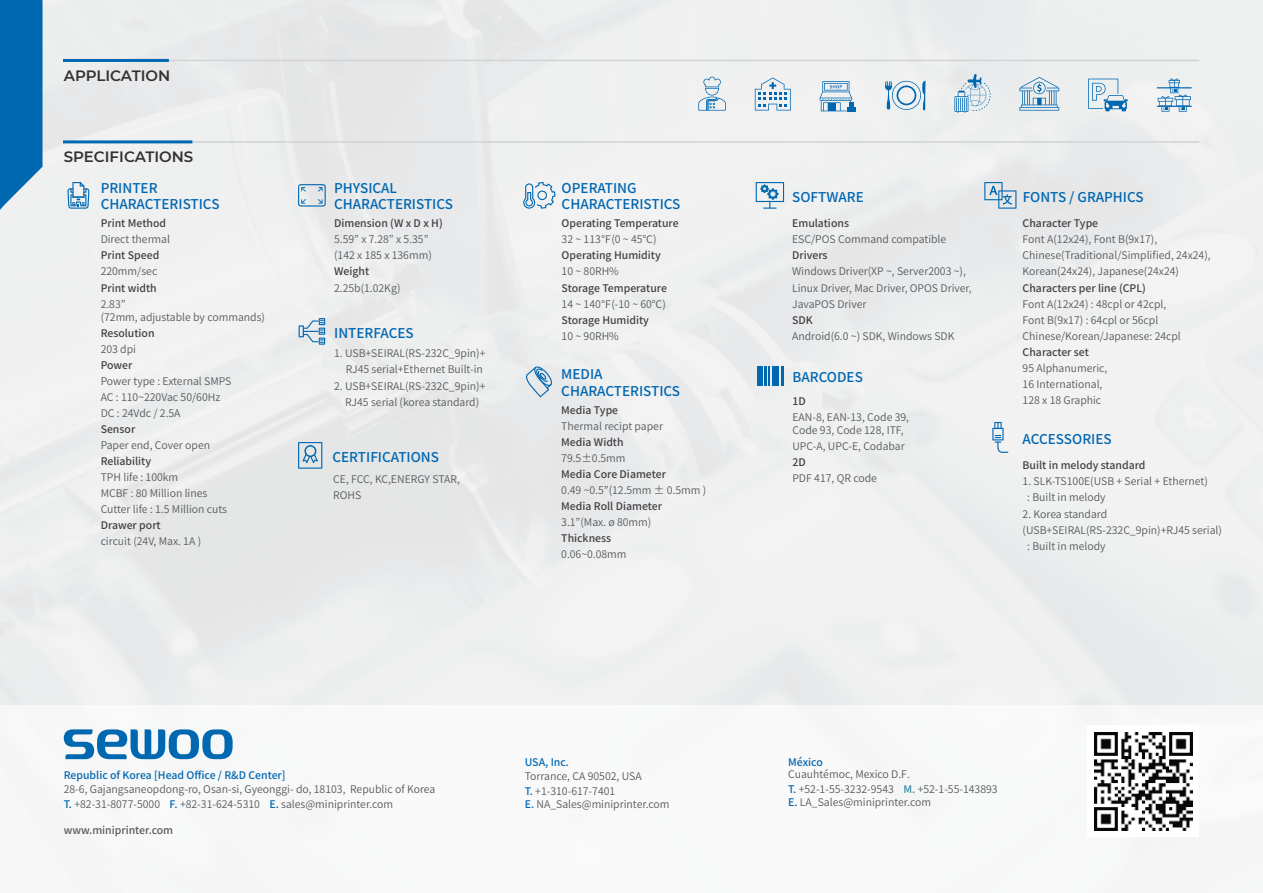
<style>
.page{position:relative;width:1263px;height:893px;background:#fff}
.page>*{position:absolute;margin:0;border:0;box-sizing:border-box;transform-origin:0 0}
.t1{font:600 15px "Montserrat";color:#333132}
.t2{font:500 13.5px/16.5px "Noto Sans CJ Kkr";color:#0067b1}
.t3{font:600 10.5px/16px "Noto Sans CJ Kkr";color:#58595b}
.t4{font:500 10.5px "Noto Sans CJ Kkr";color:#414042}
.t5{font:500 10.5px "Noto Sans CJ Kkr";color:#0067b1}
.t6{font:500 10.5px "Noto Sans CJ Kkr";color:#58595b}
.s1{font-weight:500;color:#0067b1}
.s2{font-weight:500;color:#308da5}
</style>
<div class="page">
<img style="left:0;top:0;width:1263px;height:705px">
<div style="left:0;top:706px;width:1263px;height:187px;background:#f8f9f9"></div>
<svg style="left:64px;top:729px;width:169px;height:30px"></svg>
<div style="left:1087px;top:725px;width:112px;height:112px;background:#fff"></div>
<img style="left:1094px;top:732px;width:98px;height:98px">
<hr style="left:94px;top:60px;width:1105px;height:1px;background:#d1d3d4">
<hr style="left:192px;top:141px;width:1007px;height:2px;background:#d1d3d4">
<svg style="left:0;top:0;width:43px;height:230px;background:#2d81bc"></svg>
<hr style="left:63px;top:59px;width:106px;height:3px;background:#0067b1">
<hr style="left:63px;top:140px;width:129px;height:3px;background:#0067b1">
<svg style="left:67px;top:182px;width:22px;height:27px"></svg>
<svg style="left:984px;top:182px;width:32px;height:27px"></svg>
<svg style="left:298px;top:184px;width:28px;height:23px"></svg>
<svg style="left:992px;top:422px;width:16px;height:31px"></svg>
<svg style="left:526px;top:366px;width:26px;height:31px"></svg>
<svg style="left:523px;top:182px;width:32px;height:27px"></svg>
<svg style="left:756px;top:182px;width:28px;height:27px"></svg>
<svg style="left:755px;top:77px;width:36px;height:34px"></svg>
<svg style="left:885px;top:81px;width:40px;height:29px"></svg>
<svg style="left:954px;top:74px;width:37px;height:39px"></svg>
<svg style="left:820px;top:81px;width:36px;height:30px"></svg>
<svg style="left:1019px;top:77px;width:40px;height:34px"></svg>
<svg style="left:1088px;top:79px;width:40px;height:32px"></svg>
<svg style="left:1157px;top:78px;width:35px;height:34px"></svg>
<svg style="left:299px;top:318px;width:26px;height:27px"></svg>
<hr style="left:759px;top:366px;width:4px;height:19px;background:#0067b1">
<hr style="left:764px;top:366px;width:3px;height:19px;background:#0067b1">
<svg style="left:757px;top:366px;width:1px;height:19px"></svg>
<svg style="left:768px;top:366px;width:15px;height:19px"></svg>
<svg style="left:298px;top:442px;width:24px;height:27px"></svg>
<svg style="left:698px;top:77px;width:28px;height:34px"></svg>
<h1 class="t1" style="left:64px;top:65px;width:108px">APPLICATION</h1>
<h1 class="t1" style="left:64px;top:146px;width:131px">SPECIFICATIONS</h1>
<p class="t2" style="left:101px;top:180px;width:120px">PRINTER<br>CHARACTERISTICS</p>
<p class="t4" style="left:101px;top:218px;width:67px">Print Method</p>
<p class="t3" style="left:101px;top:232px;width:71px">Direct thermal</p>
<p class="t4" style="left:101px;top:250px;width:60px">Print Speed</p>
<p class="t3" style="left:101px;top:264px;width:58px">220mm/sec</p>
<p class="t4" style="left:101px;top:282px;width:58px">Print width</p>
<p class="t3" style="left:101px;top:297px;width:166px;line-height:13px">2.83”<br>(72mm, adjustable by commands)</p>
<p class="t4" style="left:101px;top:327px;width:55px">Resolution</p>
<p class="t3" style="left:101px;top:341px;width:37px">203 dpi</p>
<p class="t4" style="left:101px;top:359px;width:33px">Power</p>
<p class="t3" style="left:101px;top:373px;width:132px">Power type : External SMPS<br>AC : 110~220Vac 50/60Hz<br>DC : 24Vdc / 2.5A</p>
<p class="t4" style="left:101px;top:423px;width:36px">Sensor</p>
<p class="t3" style="left:101px;top:437px;width:111px">Paper end, Cover open</p>
<p class="t4" style="left:101px;top:455px;width:52px">Reliability</p>
<p class="t3" style="left:101px;top:469px;width:128px">TPH life : 100km<br>MCBF : 80 Million lines<br>Cutter life : 1.5 Million cuts</p>
<p class="t4" style="left:101px;top:520px;width:62px">Drawer port</p>
<p class="t3" style="left:101px;top:534px;width:102px">circuit (24V, Max. 1A )</p>
<p class="t2" style="left:334px;top:180px;width:120px">PHYSICAL<br>CHARACTERISTICS</p>
<p class="t4" style="left:334px;top:218px;width:110px">Dimension (W x D x H)</p>
<p class="t3" style="left:334px;top:232px;width:99px">5.59” x 7.28” x 5.35” (142 x 185 x 136mm)</p>
<p class="t4" style="left:334px;top:266px;width:37px">Weight</p>
<p class="t3" style="left:334px;top:280px;width:68px">2.25b(1.02Kg)</p>
<p class="t2" style="left:334px;top:325px;width:81px">INTERFACES</p>
<p class="t3" style="left:334px;top:346px;width:153px;text-align:right">1. USB+SEIRAL(RS-232C_9pin)+<br>RJ45 serial+Ethernet Built-in</p>
<p class="t3" style="left:334px;top:378px;width:153px;text-align:center">2. USB+SEIRAL(RS-232C_9pin)+<br>RJ45 serial (korea standard)</p>
<p class="t2" style="left:332px;top:449px;width:108px">CERTIFICATIONS</p>
<p class="t3" style="left:333px;top:471px;width:128px">CE, FCC, KC,ENERGY STAR,<br>ROHS</p>
<p class="t2" style="left:562px;top:180px;width:120px">OPERATING<br>CHARACTERISTICS</p>
<p class="t4" style="left:562px;top:218px;width:119px">Operating Temperature</p>
<p class="t3" style="left:562px;top:232px;width:96px">32 ~ 113℉(0 ~ 45℃)</p>
<p class="t4" style="left:562px;top:250px;width:101px">Operating Humidity</p>
<p class="t3" style="left:562px;top:264px;width:59px">10 ~ 80RH%</p>
<p class="t4" style="left:562px;top:282px;width:107px">Storage Temperature</p>
<p class="t3" style="left:562px;top:296px;width:106px">14 ~ 140℉(-10 ~ 60℃)</p>
<p class="t4" style="left:562px;top:314px;width:89px">Storage Humidity</p>
<p class="t3" style="left:562px;top:328px;width:59px">10 ~ 90RH%</p>
<p class="t2" style="left:561px;top:366px;width:120px">MEDIA<br>CHARACTERISTICS</p>
<p class="t4" style="left:561px;top:404px;width:58px">Media Type</p>
<p class="t3" style="left:561px;top:418px;width:103px">Thermal recipt paper</p>
<p class="t4" style="left:561px;top:436px;width:64px">Media Width</p>
<p class="t3" style="left:561px;top:450px;width:66px">79.5±0.5mm</p>
<p class="t4" style="left:561px;top:468px;width:106px">Media Core Diameter</p>
<p class="t3" style="left:561px;top:482px;width:146px">0.49 ~0.5”(12.5mm ± 0.5mm )</p>
<p class="t4" style="left:561px;top:500px;width:102px">Media Roll Diameter</p>
<p class="t3" style="left:561px;top:515px;width:92px">3.1”(Max. ø 80mm)</p>
<p class="t4" style="left:561px;top:532px;width:51px">Thickness</p>
<p class="t3" style="left:561px;top:547px;width:67px">0.06~0.08mm</p>
<p class="t5" style="left:64px;top:769px;width:223px">Republic of Korea [Head Office / R&amp;D Center]</p>
<p class="t3" style="left:64px;top:782px;width:373px;line-height:14.5px">28-6, Gajangsaneopdong-ro, Osan-si, Gyeonggi- do, 18103, Republic of Korea<br><span class="s1">T.</span> +82-31-8077-5000 <span class="s1">F.</span> +82-31-624-5310 <span class="s1">E.</span> sales@miniprinter.com</p>
<p class="t6" style="left:64px;top:824px;width:111px">www.miniprinter.com</p>
<p class="t5" style="left:525px;top:756px;width:46px">USA, Inc.</p>
<p class="t3" style="left:525px;top:769px;width:118px;line-height:14.5px">Torrance, CA 90502, USA<br><span class="s1">T.</span> +1-310-617-7401</p>
<p class="t3" style="left:525px;top:796px;width:146px"><span class="s1">E.</span> NA_Sales@miniprinter.com</p>
<p class="t2" style="left:792px;top:189px;width:73px">SOFTWARE</p>
<p class="t4" style="left:792px;top:218px;width:58px">Emulations</p>
<p class="t3" style="left:792px;top:232px;width:156px">ESC/POS Command compatible</p>
<p class="t4" style="left:792px;top:250px;width:37px">Drivers</p>
<p class="t3" style="left:792px;top:264px;width:181px">Windows Driver(XP ~, Server2003 ~),<br>Linux Driver, Mac Driver, OPOS Driver,<br>JavaPOS Driver</p>
<p class="t4" style="left:792px;top:314px;width:22px">SDK</p>
<p class="t3" style="left:792px;top:328px;width:164px">Android(6.0 ~) SDK, Windows SDK</p>
<p class="t2" style="left:792px;top:369px;width:72px">BARCODES</p>
<p class="t4" style="left:792px;top:395px;width:15px">1D</p>
<p class="t3" style="left:792px;top:411px;width:118px;line-height:13px">EAN-8, EAN-13, Code 39,<br>Code 93, Code 128, ITF,</p>
<p class="t3" style="left:792px;top:438px;width:114px">UPC-A, UPC-E, Codabar</p>
<p class="t4" style="left:792px;top:456px;width:15px">2D</p>
<p class="t3" style="left:792px;top:470px;width:86px">PDF 417, QR code</p>
<p class="t2" style="left:1023px;top:189px;width:122px">FONTS / GRAPHICS</p>
<p class="t4" style="left:1023px;top:218px;width:77px">Character Type</p>
<p class="t3" style="left:1023px;top:232px;width:190px">Font A(12x24), Font B(9x17),<br>Chinese(Traditional/Simplified, 24x24),<br>Korean(24x24), Japanese(24x24)</p>
<p class="t4" style="left:1023px;top:282px;width:125px">Characters per line (CPL)</p>
<p class="t3" style="left:1023px;top:296px;width:160px">Font A(12x24) : 48cpl or 42cpl,<br>Font B(9x17) : 64cpl or 56cpl<br>Chinese/Korean/Japanese: 24cpl</p>
<p class="t4" style="left:1023px;top:346px;width:68px">Character set</p>
<p class="t3" style="left:1023px;top:360px;width:86px">95 Alphanumeric,<br>16 International,<br>128 x 18 Graphic</p>
<p class="t2" style="left:1023px;top:431px;width:91px">ACCESSORIES</p>
<p class="t4" style="left:1022px;top:460px;width:124px">Built in melody standard</p>
<p class="t3" style="left:1027px;top:474px;width:182px;text-indent:-5px">1. SLK-TS100E(USB + Serial + Ethernet) : Built in melody</p>
<p class="t3" style="left:1022px;top:506px;width:86px">2. Korea standard</p>
<p class="t3" style="left:1022px;top:522px;width:201px">(USB+SEIRAL(RS-232C_9pin)+RJ45 serial)</p>
<p class="t3" style="left:1027px;top:538px;width:80px">: Built in melody</p>
<p class="t5" style="left:788px;top:756px;width:36px">México</p>
<p class="t3" style="left:788px;top:767px;width:211px;line-height:14.5px">Cuauhtémoc, Mexico D.F.<br><span class="s1">T.</span> +52-1-55-3232-9543 <span class="s2">M.</span> +52-1-55-143893</p>
<p class="t3" style="left:788px;top:794px;width:144px"><span class="s1">E.</span> LA_Sales@miniprinter.com</p>
</div>
